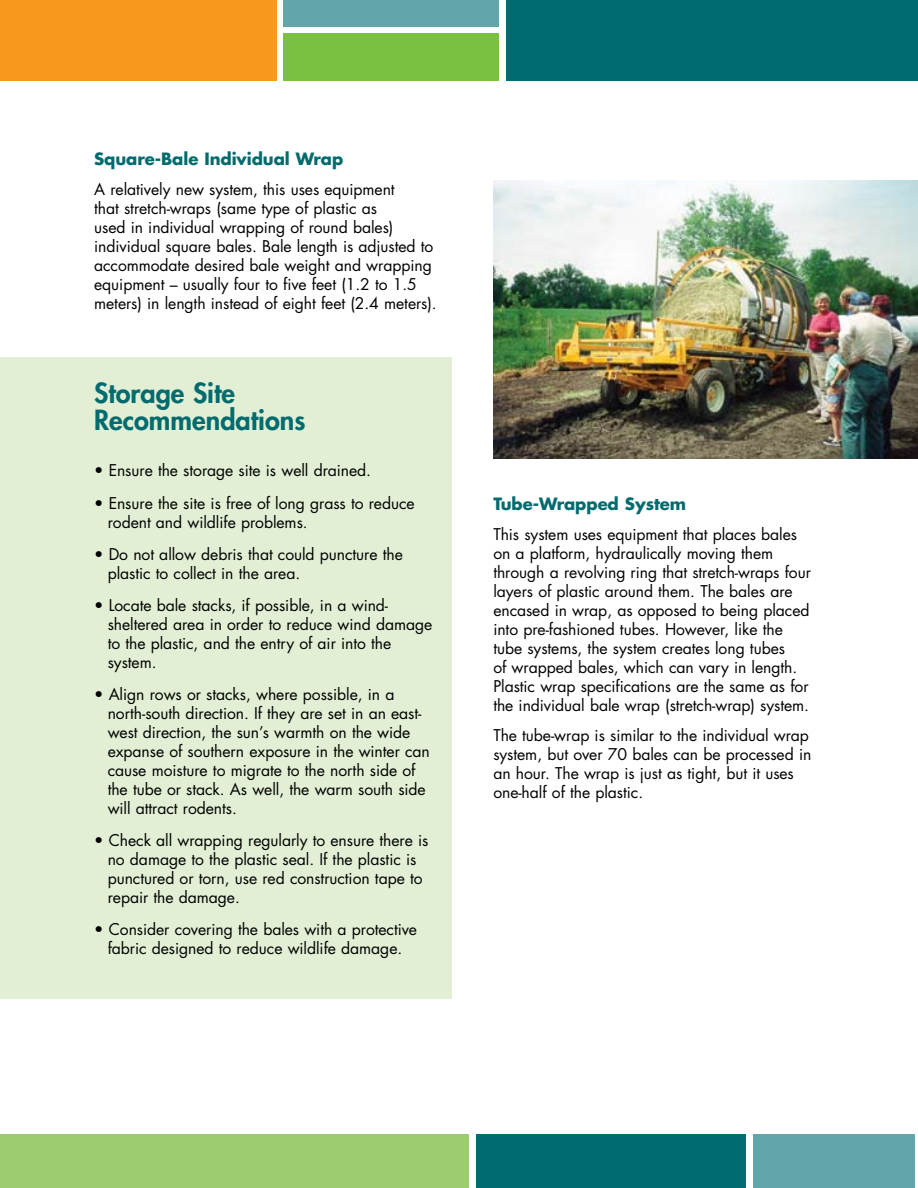
<style>
.page{position:relative;width:918px;height:1188px;background:#fff}
.page>*{position:absolute;margin:0;border:0;box-sizing:border-box;transform-origin:0 0}
.t1{font:800 27px/27px "Futura";color:#006b6e}
.t2{font:700 16.5px "Futura";letter-spacing:-.005em;color:#006b6e}
.t3{font:15.75px/18.9px "Futura";letter-spacing:-.005em;color:#000}
</style>
<div class="page">
<div style="left:0;top:357px;width:452px;height:642px;background:#e2efd4"></div>
<div style="left:0;top:1134px;width:469px;height:54px;background:#9bcd6e"></div>
<div style="left:753px;top:1134px;width:162px;height:54px;background:#60a6ab"></div>
<div style="left:476px;top:1134px;width:270px;height:54px;background:#006b6e"></div>
<div style="left:506px;top:0;width:412px;height:81px;background:#006b6e"></div>
<div style="left:0;top:0;width:277px;height:81px;background:#f8981d"></div>
<div style="left:284px;top:34px;width:216px;height:47px;background:#7ac142"></div>
<div style="left:284px;top:0;width:216px;height:27px;background:#60a6ab"></div>
<img style="left:493px;top:180px;width:425px;height:279px">
<p class="t2" style="left:94px;top:147px;width:251px">Square-Bale Individual Wrap</p>
<p class="t3" style="left:94px;top:180px;width:344px">A relatively new system, this uses equipment<br>that stretch-wraps (same type of plastic as<br>used in individual wrapping of round bales) individual square bales. Bale length is adjusted to accommodate desired bale weight and wrapping equipment – usually four to five feet (1.2 to 1.5 meters) in length instead of eight feet (2.4 meters).</p>
<h1 class="t1" style="left:94px;top:379px;width:213px">Storage Site<br>Recommendations</h1>
<p class="t3" style="left:94px;top:461px;width:278px">• Ensure the storage site is well drained.</p>
<p class="t3" style="left:108px;top:493px;width:308px;text-indent:-14px">• Ensure the site is free of long grass to reduce rodent and wildlife problems.</p>
<p class="t3" style="left:108px;top:544px;width:297px;text-indent:-14px">• Do not allow debris that could puncture the plastic to collect in the area.</p>
<p class="t3" style="left:108px;top:596px;width:326px;text-indent:-14px">• Locate bale stacks, if possible, in a wind&shy;sheltered area in order to reduce wind damage to the plastic, and the entry of air into the system.</p>
<p class="t3" style="left:108px;top:685px;width:324px;text-indent:-14px">• Align rows or stacks, where possible, in a north-south direction. If they are set in an east&shy;west direction, the sun’s warmth on the wide expanse of southern exposure in the winter can cause moisture to migrate to the north side of the tube or stack. As well, the warm south side will attract rodents.</p>
<p class="t3" style="left:108px;top:831px;width:322px;text-indent:-14px">• Check all wrapping regularly to ensure there is no damage to the plastic seal. If the plastic is punctured or torn, use red construction tape to repair the damage.</p>
<p class="t3" style="left:94px;top:920px;width:324px;text-align:center">• Consider covering the bales with a protective fabric designed to reduce wildlife damage.</p>
<p class="t2" style="left:493px;top:492px;width:194px">Tube-Wrapped System</p>
<p class="t3" style="left:493px;top:525px;width:319px">This system uses equipment that places bales on a platform, hydraulically moving them through a revolving ring that stretch-wraps four layers of plastic around them. The bales are encased in wrap, as opposed to being placed into pre-fashioned tubes. However, like the tube systems, the system creates long tubes<br>of wrapped bales, which can vary in length.<br>Plastic wrap specifications are the same as for the individual bale wrap (stretch-wrap) system.</p>
<p class="t3" style="left:493px;top:726px;width:320px">The tube-wrap is similar to the individual wrap system, but over 70 bales can be processed in an hour. The wrap is just as tight, but it uses one-half of the plastic.</p>
</div>
